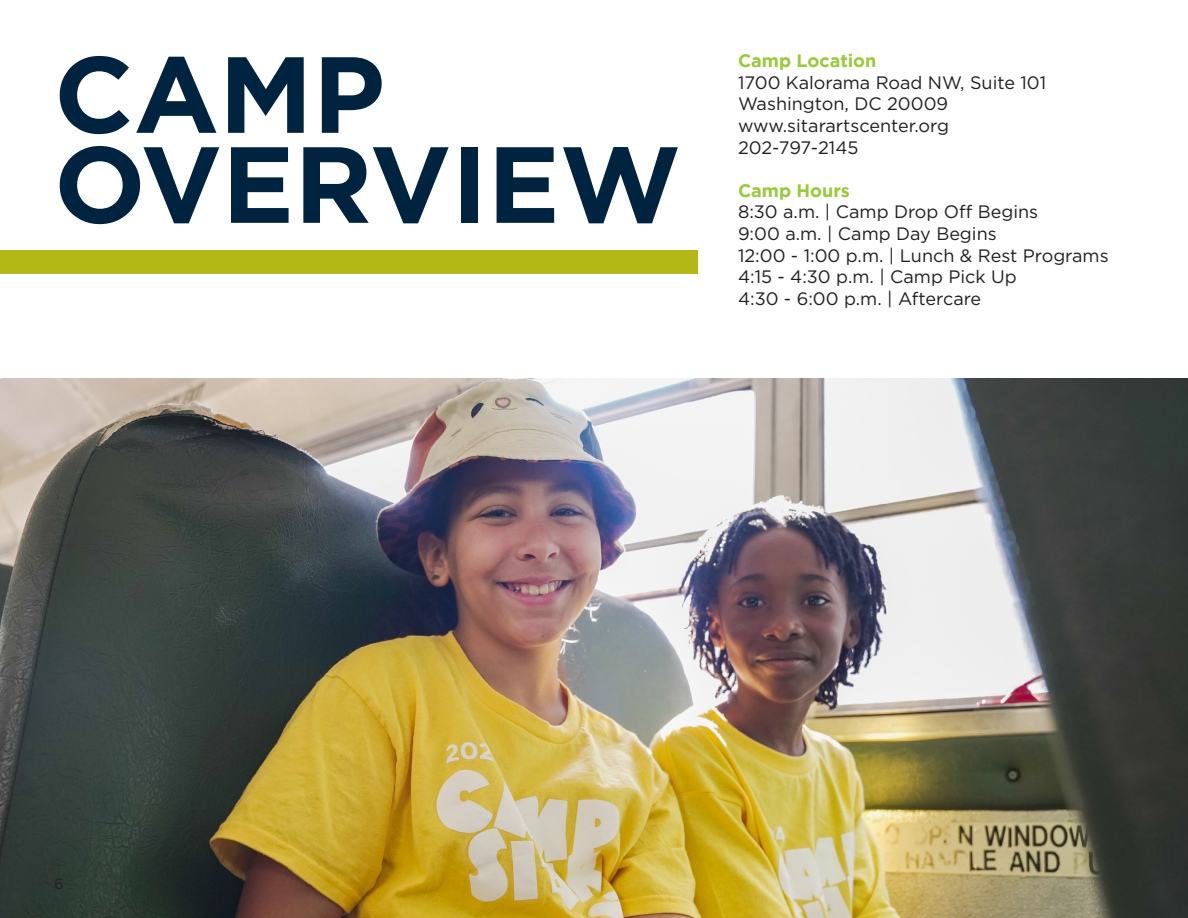
<style>
.page{position:relative;width:1188px;height:918px;background:#fff}
.page>*{position:absolute;margin:0;border:0;box-sizing:border-box;transform-origin:0 0}
.Basic_10pt_Gotham_Book_Copy{font:700 108px/90px "Gotham";color:#002340}
.Basic_10pt_Gotham_Book_Copy-2{font:18px "Gotham";color:#231f20}
.Basic_10pt_Gotham_Book_Copy-3{font:700 18px "Gotham";color:#99ca3b}
.t1{font:15px "Gotham";color:#231f20}
</style>
<div class="page">
<img style="left:0;top:378px;width:1188px;height:540px">
<div style="left:0;top:250px;width:698px;height:24px;background:#b4b817"></div>
<p class="Basic_10pt_Gotham_Book_Copy" style="left:54px;top:47px;width:629px">CAMP<br>OVERVIEW</p>
<p class="Basic_10pt_Gotham_Book_Copy-3" style="left:738px;top:50px;width:140px">Camp Location</p>
<p class="Basic_10pt_Gotham_Book_Copy-2" style="left:738px;top:71px;width:310px">1700 Kalorama Road NW, Suite 101</p>
<p class="Basic_10pt_Gotham_Book_Copy-2" style="left:738px;top:92px;width:212px">Washington, DC 20009</p>
<p class="Basic_10pt_Gotham_Book_Copy-2" style="left:738px;top:114px;width:213px">www.sitarartscenter.org</p>
<p class="Basic_10pt_Gotham_Book_Copy-2" style="left:738px;top:136px;width:122px">202-797-2145</p>
<p class="Basic_10pt_Gotham_Book_Copy-3" style="left:738px;top:180px;width:113px">Camp Hours</p>
<p class="Basic_10pt_Gotham_Book_Copy-2" style="left:738px;top:200px;width:302px">8:30 a.m. | Camp Drop Off Begins</p>
<p class="Basic_10pt_Gotham_Book_Copy-2" style="left:738px;top:222px;width:260px">9:00 a.m. | Camp Day Begins</p>
<p class="Basic_10pt_Gotham_Book_Copy-2" style="left:738px;top:244px;width:372px">12:00 - 1:00 p.m. | Lunch &amp; Rest Programs</p>
<p class="Basic_10pt_Gotham_Book_Copy-2" style="left:738px;top:265px;width:280px">4:15 - 4:30 p.m. | Camp Pick Up</p>
<p class="Basic_10pt_Gotham_Book_Copy-2" style="left:738px;top:287px;width:245px">4:30 - 6:00 p.m. | Aftercare</p>
<p class="t1" style="left:54px;top:874px;width:11px">6</p>
</div>
